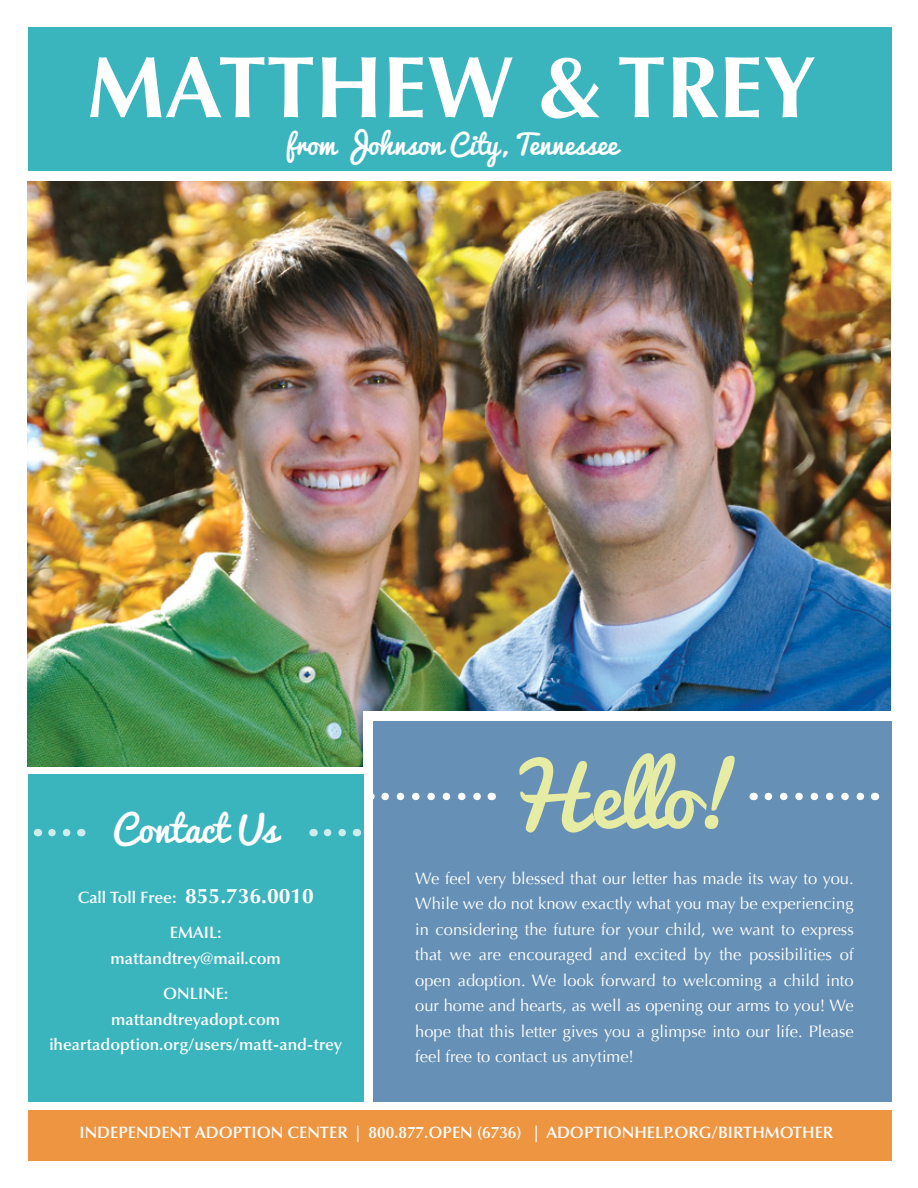
<style>
.page{position:relative;width:918px;height:1188px;background:#fff}
.page>*{position:absolute;margin:0;border:0;box-sizing:border-box;transform-origin:0 0}
.t1{font:700 87.3px "Optima LT Std";color:#fff}
.t2{font:80.7px "Pacifico";color:#e7eca4}
.t3{font:36px "Pacifico";color:#fff}
.t4{font:27px "Pacifico";color:#fff}
.t5{font:16.5px/25.5px "Optima";color:#fff;text-align:justify}
.t6{font:600 16.5px/34.8px "Optima LT Std";color:#fff;text-align:center}
.s1{font-weight:700;font-size:21px}
</style>
<div class="page">
<img style="left:27px;top:181px;width:864px;height:586px">
<div style="left:364px;top:712px;width:527px;height:380px;background:#fff"></div>
<div style="left:28px;top:28px;width:864px;height:143px;background:#3ab5bd"></div>
<div style="left:374px;top:721px;width:518px;height:381px;background:#6690b5"></div>
<div style="left:28px;top:774px;width:336px;height:328px;background:#3ab5bd"></div>
<div style="left:28px;top:1110px;width:864px;height:51px;background:#ee9542"></div>
<svg style="left:768px;top:793px;width:97px;height:7px"></svg>
<svg style="left:385px;top:793px;width:96px;height:7px"></svg>
<svg style="left:328px;top:829px;width:18px;height:7px"></svg>
<svg style="left:52px;top:829px;width:19px;height:7px"></svg>
<h1 class="t1" style="left:87px;top:37px;width:730px">MATTHEW &amp; TREY</h1>
<h3 class="t4" style="left:286px;top:121px;width:333px">from Johnson City, Tennessee</h3>
<h3 class="t3" style="left:112px;top:798px;width:166px">Contact Us</h3>
<p class="t6" style="left:78px;top:881px;width:238px">Call Toll Free: <span class="s1">855.736.0010<br></span>EMAIL:</p>
<p class="t6" style="left:110px;top:941px;width:172px">mattandtrey@mail.com<br>ONLINE:</p>
<p class="t6" style="left:49px;top:1006px;width:294px;line-height:25.8px">mattandtreyadopt.com iheartadoption.org/users/matt-and-trey</p>
<h2 class="t2" style="left:505px;top:726px;width:239px">Hello!</h2>
<p class="t5" style="left:415px;top:866px;width:440px">We feel very blessed that our letter has made its way to you.<br>While we do not know exactly what you may be experiencing in considering the future for your child, we want to express that we are encouraged and excited by the possibilities of open adoption. We look forward to welcoming a child into our home and hearts, as well as opening our arms to you! We hope that this letter gives you a glimpse into our life. Please feel free to contact us anytime!</p>
<p class="t6" style="left:80px;top:1116px;width:755px">INDEPENDENT ADOPTION CENTER | 800.877.OPEN (6736) | ADOPTIONHELP.ORG/BIRTHMOTHER</p>
</div>
